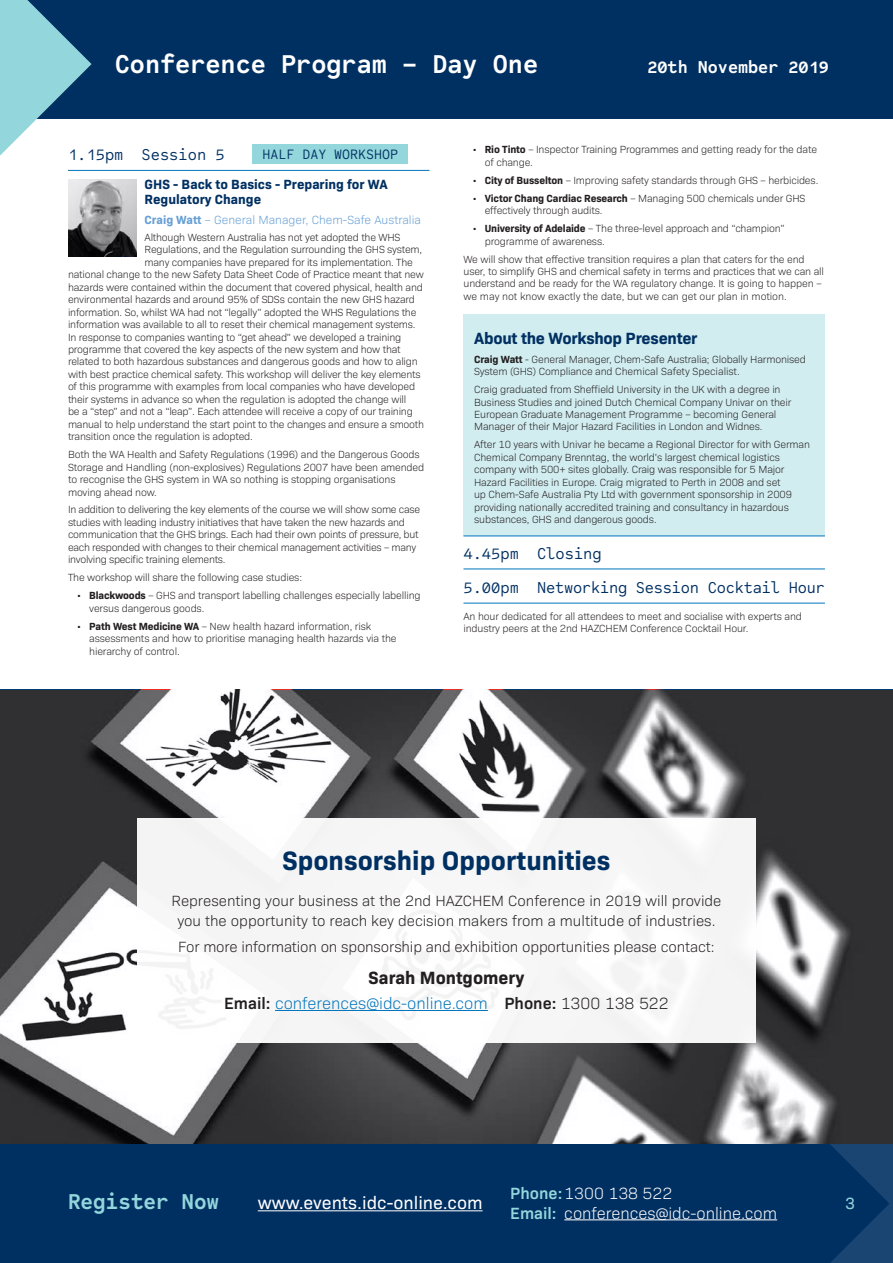
<style>
.page{position:relative;width:893px;height:1263px;background:#fff}
.page>*{position:absolute;margin:0;border:0;box-sizing:border-box;transform-origin:0 0}
.Section_Heading{font:700 27px "Code Saver";color:#fff}
.t1{font:700 27px "Bio Sans W04";color:#003062}
.t2{font:700 22.5px "Code Saver";color:#93d6dc}
.t3{font:18px "Bio Sans W04";color:#fff}
.Section_Heading-2{font:700 18px "Code Saver";color:#fff}
.t4{font:700 18px "Bio Sans W04";color:#231f20}
.Event_Time_Title{font:16.5px "Code Saver";letter-spacing:-.015em;color:#003062}
.t5{font:300 16.5px/20px "Bio Sans W04";color:#fff}
.t6{font:300 16.5px "Bio Sans W04";color:#0174bc}
.Session_Description{font:700 16.5px "Bio Sans W04";letter-spacing:-.015em;color:#003062}
.t7{font:16.5px "Bio Sans W04";color:#93d6dc}
.t8{font:300 15px/19.5px "Bio Sans W04";color:#231f20;text-align:center}
.Session_Type{font:14.25px "Code Saver";color:#003062}
.Session_Title{font:700 13.5px/15px "Bio Sans W04";color:#003062}
.Session_Speaker{font:300 12px "Bio Sans W04";color:#669fd5}
.Session_Description-2{font:300 10.5px/12.5px "Bio Sans W04";letter-spacing:-.015em;color:#231f20}
.s1{font-weight:700}
.s2{font-weight:600;color:#231f20}
.s3{color:#231f20}
.s4{font-weight:600;color:#93d6dc}
</style>
<div class="page">
<div style="left:0;top:1144px;width:893px;height:119px;background:#003062"></div>
<svg style="left:830px;top:1144px;width:63px;height:119px"></svg>
<hr style="left:258px;top:1210px;width:225px;height:1px;background:#fff">
<hr style="left:564px;top:1219px;width:213px;height:1px;background:#fff">
<hr style="left:68px;top:170px;width:361px;height:1px;background:#0174bc">
<div style="left:252px;top:144px;width:156px;height:20px;background:#93d6dc"></div>
<hr style="left:463px;top:569px;width:362px;height:1px;background:#0174bc">
<hr style="left:463px;top:603px;width:362px;height:1px;background:#0174bc">
<div style="left:463px;top:315px;width:362px;height:221px;background:#d2edf0"></div>
<hr style="left:463px;top:536px;width:362px;height:1px;background:#0174bc">
<div style="left:0;top:0;width:893px;height:118px;background:#003062"></div>
<img style="left:68px;top:180px;width:68px;height:76px">
<svg style="left:0;top:0;width:92px;height:156px"></svg>
<img style="left:0;top:690px;width:893px;height:454px">
<div style="left:137px;top:819px;width:619px;height:224px;background:#f6f6f6"></div>
<hr style="left:275px;top:1010px;width:213px;height:1px;background:#0174bc">
<p class="Section_Heading" style="left:115px;top:46px;width:425px">Conference Program – Day One</p>
<p class="Section_Heading-2" style="left:647px;top:55px;width:183px">20th November 2019</p>
<p class="Event_Time_Title" style="left:68px;top:144px;width:158px">1.15pm Session 5</p>
<p class="Session_Type" style="left:262px;top:146px;width:137px">HALF DAY WORKSHOP</p>
<p class="Session_Title" style="left:145px;top:176px;width:245px">GHS - Back to Basics - Preparing for WA<br>Regulatory Change</p>
<p class="Session_Speaker" style="left:145px;top:211px;width:278px"><span class="s1">Craig Watt</span> – General Manager, Chem-Safe Australia</p>
<p class="Session_Description-2" style="left:145px;top:230px;width:257px">Although Western Australia has not yet adopted the WHS</p>
<p class="Session_Description-2" style="left:145px;top:243px;width:279px">Regulations, and the Regulation surrounding the GHS system,</p>
<p class="Session_Description-2" style="left:145px;top:255px;width:270px">many companies have prepared for its implementation. The</p>
<p class="Session_Description-2" style="left:68px;top:268px;width:357px">national change to the new Safety Data Sheet Code of Practice meant that new</p>
<p class="Session_Description-2" style="left:68px;top:280px;width:356px">hazards were contained within the document that covered physical, health and</p>
<p class="Session_Description-2" style="left:68px;top:293px;width:349px">environmental hazards and around 95% of SDSs contain the new GHS hazard</p>
<p class="Session_Description-2" style="left:68px;top:305px;width:350px">information. So, whilst WA had not “legally” adopted the WHS Regulations the</p>
<p class="Session_Description-2" style="left:68px;top:317px;width:349px">information was available to all to reset their chemical management systems.</p>
<p class="Session_Description-2" style="left:68px;top:330px;width:335px">In response to companies wanting to “get ahead” we developed a training</p>
<p class="Session_Description-2" style="left:68px;top:342px;width:334px">programme that covered the key aspects of the new system and how that</p>
<p class="Session_Description-2" style="left:68px;top:355px;width:351px">related to both hazardous substances and dangerous goods and how to align</p>
<p class="Session_Description-2" style="left:68px;top:367px;width:354px">with best practice chemical safety. This workshop will deliver the key elements</p>
<p class="Session_Description-2" style="left:68px;top:380px;width:349px">of this programme with examples from local companies who have developed</p>
<p class="Session_Description-2" style="left:68px;top:392px;width:340px">their systems in advance so when the regulation is adopted the change will</p>
<p class="Session_Description-2" style="left:68px;top:405px;width:346px">be a “step” and not a “leap”. Each attendee will receive a copy of our training</p>
<p class="Session_Description-2" style="left:68px;top:417px;width:358px">manual to help understand the start point to the changes and ensure a smooth</p>
<p class="Session_Description-2" style="left:68px;top:429px;width:186px">transition once the regulation is adopted.</p>
<p class="Session_Description-2" style="left:68px;top:447px;width:358px">Both the WA Health and Safety Regulations (1996) and the Dangerous Goods Storage and Handling (non-explosives) Regulations 2007 have been amended to recognise the GHS system in WA so nothing is stopping organisations moving ahead now.</p>
<p class="Session_Description-2" style="left:68px;top:503px;width:354px">In addition to delivering the key elements of the course we will show some case studies with leading industry initiatives that have taken the new hazards and communication that the GHS brings. Each had their own points of pressure, but each responded with changes to their chemical management activities – many involving specific training elements.</p>
<p class="Session_Description-2" style="left:68px;top:571px;width:236px">The workshop will share the following case studies:</p>
<p class="Session_Description-2" style="left:89px;top:589px;width:333px;text-indent:-13px">• <span class="s1">Blackwoods</span> – GHS and transport labelling challenges especially labelling versus dangerous goods.</p>
<p class="Session_Description-2" style="left:89px;top:619px;width:309px;text-indent:-13px">• <span class="s1">Path West Medicine WA</span> – New health hazard information, risk assessments and how to prioritise managing health hazards via the hierarchy of control.</p>
<p class="Session_Description-2" style="left:485px;top:143px;width:334px;text-indent:-13px">• <span class="s1">Rio Tinto</span> – Inspector Training Programmes and getting ready for the date of change.</p>
<p class="Session_Description-2" style="left:472px;top:173px;width:348px">• <span class="s1">City of Busselton</span> – Improving safety standards through GHS – herbicides.</p>
<p class="Session_Description-2" style="left:485px;top:191px;width:322px;text-indent:-13px">• <span class="s1">Victor Chang Cardiac Research</span> – Managing 500 chemicals under GHS effectively through audits.</p>
<p class="Session_Description-2" style="left:485px;top:221px;width:302px;text-indent:-13px">• <span class="s1">University of Adelaide</span> – The three-level approach and “champion” programme of awareness.</p>
<p class="Session_Description-2" style="left:463px;top:252px;width:362px">We will show that effective transition requires a plan that caters for the end user, to simplify GHS and chemical safety in terms and practices that we can all understand and be ready for the WA regulatory change. It is going to happen – we may not know exactly the date, but we can get our plan in motion.</p>
<p class="Session_Description" style="left:474px;top:325px;width:225px">About the Workshop Presenter</p>
<p class="Session_Description-2" style="left:474px;top:352px;width:333px"><span class="s1">Craig Watt</span> - General Manager, Chem-Safe Australia; Globally Harmonised<br>System (GHS) Compliance and Chemical Safety Specialist.</p>
<p class="Session_Description-2" style="left:474px;top:382px;width:319px">Craig graduated from Sheffield University in the UK with a degree in Business Studies and joined Dutch Chemical Company Univar on their European Graduate Management Programme – becoming General Manager of their Major Hazard Facilities in London and Widnes.</p>
<p class="Session_Description-2" style="left:474px;top:438px;width:337px">After 10 years with Univar he became a Regional Director for with German Chemical Company Brenntag, the world’s largest chemical logistics company with 500+ sites globally. Craig was responsible for 5 Major Hazard Facilities in Europe. Craig migrated to Perth in 2008 and set<br>up Chem-Safe Australia Pty Ltd with government sponsorship in 2009 providing nationally accredited training and consultancy in hazardous substances, GHS and dangerous goods.</p>
<p class="Event_Time_Title" style="left:463px;top:543px;width:140px">4.45pm Closing</p>
<p class="Event_Time_Title" style="left:463px;top:577px;width:363px">5.00pm Networking Session Cocktail Hour</p>
<p class="Session_Description-2" style="left:463px;top:609px;width:340px">An hour dedicated for all attendees to meet and socialise with experts and industry peers at the 2nd HAZCHEM Conference Cocktail Hour.</p>
<h1 class="t1" style="left:282px;top:840px;width:330px">Sponsorship Opportunities</h1>
<p class="t8" style="left:171px;top:890px;width:551px">Representing your business at the 2nd HAZCHEM Conference in 2019 will provide you the opportunity to reach key decision makers from a multitude of industries.</p>
<p class="t8" style="left:178px;top:936px;width:538px">For more information on sponsorship and exhibition opportunities please contact:</p>
<p class="t4" style="left:369px;top:964px;width:157px">Sarah Montgomery</p>
<p class="t6" style="left:224px;top:991px;width:446px"><span class="s2">Email:</span> conferences@idc-online.com <span class="s2">Phone:</span> <span class="s3">1300 138 522</span></p>
<h2 class="t2" style="left:68px;top:1187px;width:153px">Register Now</h2>
<h3 class="t3" style="left:258px;top:1190px;width:226px">www.events.idc-online.com</h3>
<h3 class="t5" style="left:510px;top:1182px;width:268px"><span class="s4">Phone:</span>1300 138 522<br><span class="s4">Email:</span> conferences@idc-online.com</h3>
<h3 class="t7" style="left:845px;top:1191px;width:11px">3</h3>
</div>
